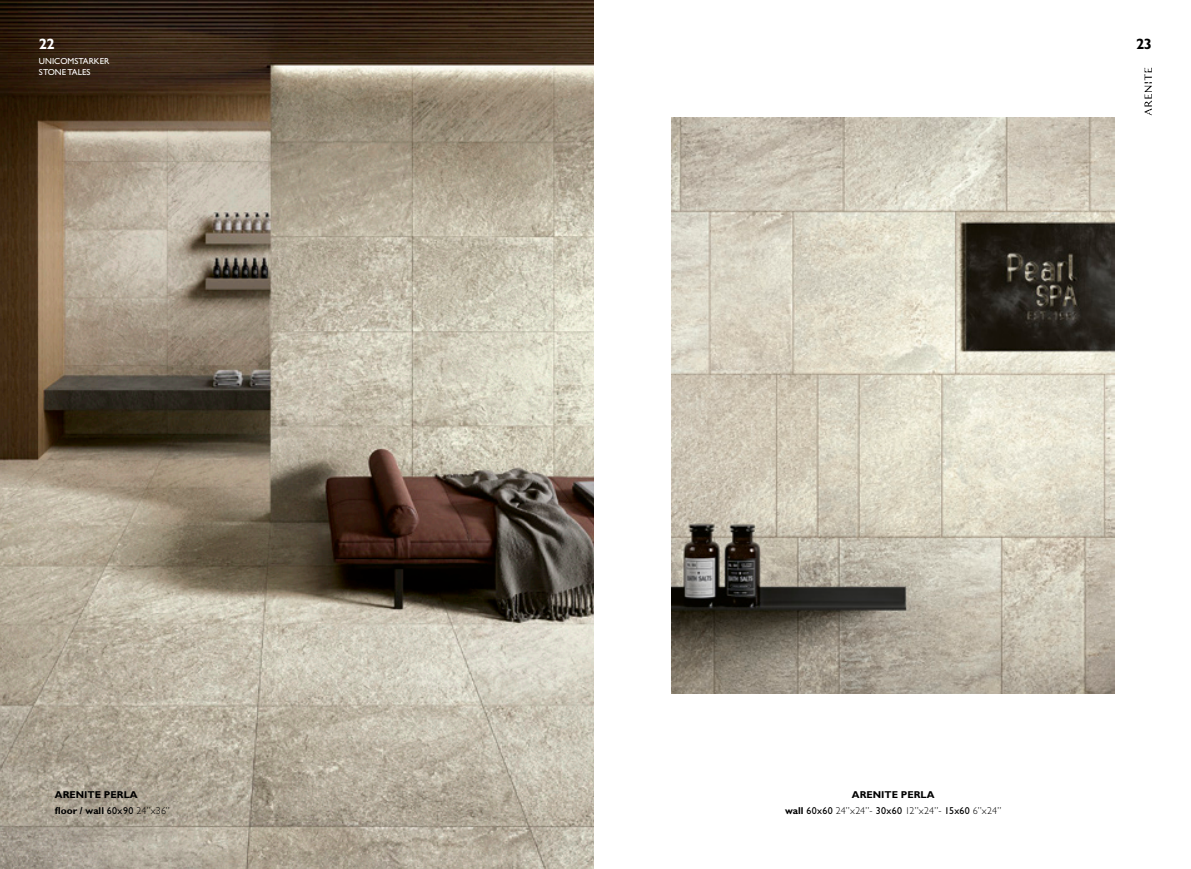
<style>
.page{position:relative;width:1191px;height:869px;background:#fff}
.page>*{position:absolute;margin:0;border:0;box-sizing:border-box;transform-origin:0 0}
.t1{font:700 15px "Gill Sans Std";color:#fff}
.t2{font:700 15px "Gill Sans Std";color:#000}
.t3{font:300 10px/16.2px "Gill Sans Std";letter-spacing:-.01em;color:#000;text-align:center}
.t4{font:700 10px/16.2px "Gill Sans Std";color:#000}
.t5{font:8.75px/10.5px "Gill Sans Std";color:#fff}
.s1{font-weight:400}
.s2{font-weight:300}
.s3{font-weight:700}
</style>
<div class="page">
<img style="left:671px;top:117px;width:443px;height:576px">
<img style="left:0;top:0;width:594px;height:868px">
<svg style="left:1144px;top:68px;width:7px;height:47px"></svg>
<h1 class="t1" style="left:39px;top:35px;width:17px">22</h1>
<h1 class="t2" style="left:1136px;top:35px;width:17px">23</h1>
<p class="t5" style="left:39px;top:56px;width:72px">UNICOMSTARKER<br>STONE TALES</p>
<p class="t4" style="left:55px;top:785px;width:116px">ARENITE PERLA<br>floor / wall <span class="s1">60x90</span> <span class="s2">24”x36”</span></p>
<p class="t3" style="left:785px;top:786px;width:218px"><span class="s3">ARENITE PERLA<br>wall</span> <span class="s1">60x60</span> 24”x24”- <span class="s1">30x60</span> 12”x24”- <span class="s1">15x60</span> 6”x24”</p>
</div>
